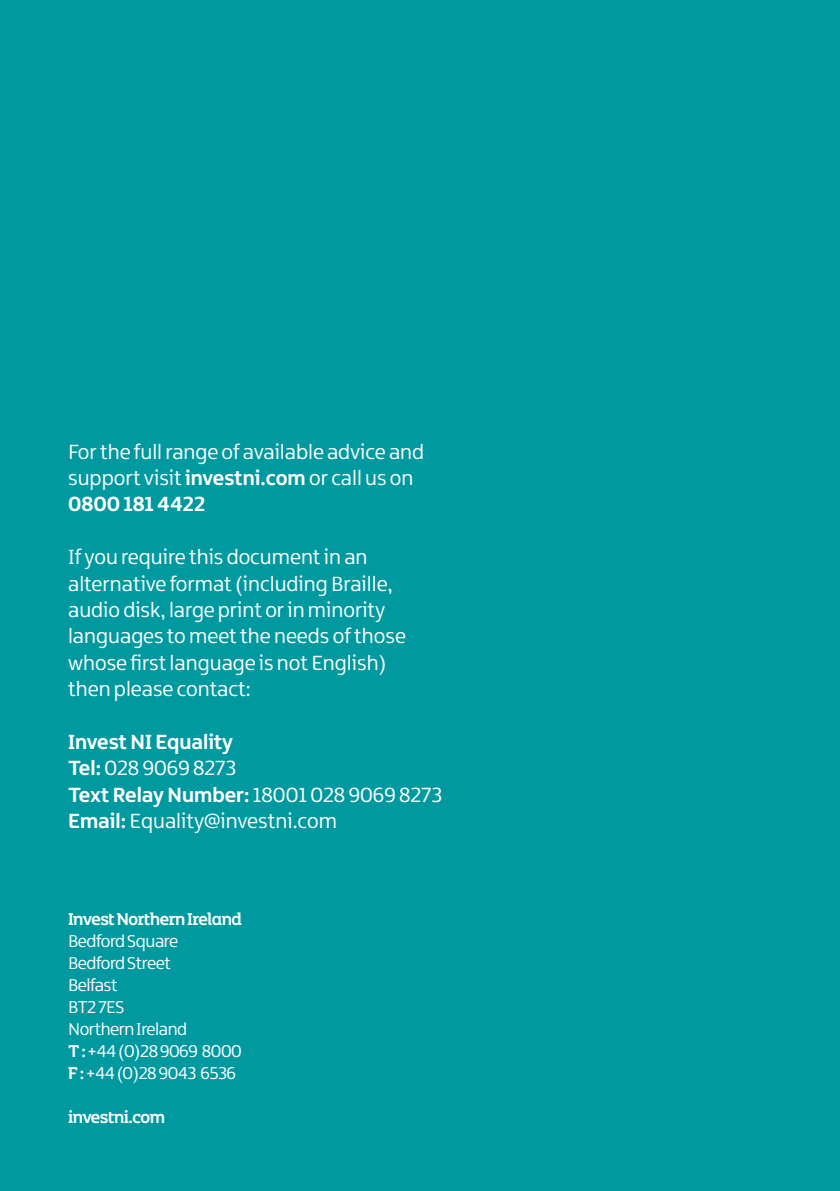
<style>
.page{position:relative;width:840px;height:1191px;background:#fff}
.page>*{position:absolute;margin:0;border:0;box-sizing:border-box;transform-origin:0 0}
.t1{font:22px/26.4px "Northern Ireland";color:#fff}
.t2{font:18.2px/22px "Northern Ireland";letter-spacing:-.025em;color:#fff}
.t3{font:18.2px "Northern Ireland Headline";letter-spacing:-.025em;color:#fff}
.s1{font-weight:700}
.s2{font-family:"Northern Ireland Headline"}
</style>
<div class="page">
<div style="left:0;top:0;width:839px;height:1191px;background:#0099a0"></div>
<p class="t1" style="left:68px;top:438px;width:357px">For the full range of available advice and support visit <span class="s1">investni.com</span> or call us on<br><span class="s1">0800 181 4422</span></p>
<p class="t1" style="left:68px;top:544px;width:339px">If you require this document in an alternative format (including Braille, audio disk, large print or in minority languages to meet the needs of those whose first language is not English) then please contact:</p>
<p class="t1" style="left:68px;top:729px;width:375px"><span class="s1">Invest NI Equality<br>Tel:</span> 028 9069 8273<br><span class="s1">Text Relay Number:</span> 18001 028 9069 8273<br><span class="s1">Email:</span> Equality@investni.com</p>
<p class="t3" style="left:68px;top:907px;width:175px">Invest Northern Ireland</p>
<p class="t2" style="left:68px;top:930px;width:175px">Bedford Square<br>Bedford Street<br>Belfast<br>BT2 7ES<br>Northern Ireland<br><span class="s2">T :</span> +44 (0)28 9069 8000<br><span class="s2">F :</span> +44 (0)28 9043 6536</p>
<p class="t3" style="left:68px;top:1105px;width:98px">investni.com</p>
</div>
